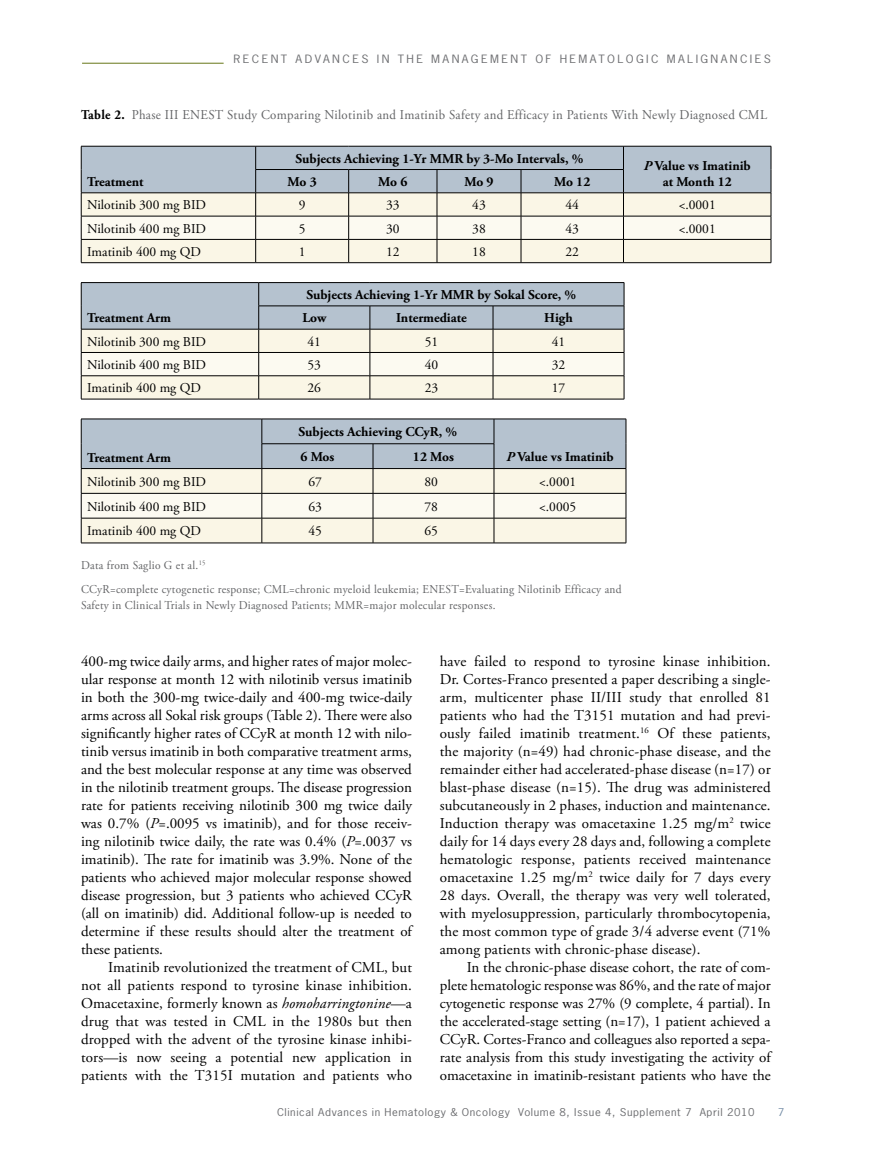
<style>
.page{position:relative;width:878px;height:1175px;background:#fff}
.page>*{position:absolute;margin:0;border:0;box-sizing:border-box;transform-origin:0 0}
.t1{font:15px/18px "Adobe Garamond Pro";color:#000;text-align:justify}
.t2{font:13.5px "Adobe Garamond Pro";color:#000}
.t3{font:700 13.5px/23.2px "Adobe Garamond Pro";color:#000}
.t4{font:13.5px "Adobe Garamond Pro";letter-spacing:.025em;color:#636466;scale:.95 1}
.t5{font:12px/24px "Adobe Garamond Pro";letter-spacing:.025em;color:#636466;scale:.95 1}
.t6{font:10.8px "News Gothic Std";letter-spacing:.2em;color:#6d6e71;scale:1.11 1}
.t7{font:10.2px "News Gothic Std";letter-spacing:.05em;color:#6d6e71;scale:1.11 1}
.t8{font:10.2px "News Gothic Std";color:#738ba5;scale:1.11 1}
.s1{font-weight:700;color:#000}
.s2{font-style:italic}
</style>
<div class="page">
<hr style="left:82px;top:63px;width:141px;height:1px;background:#677718">
<svg style="left:81px;top:146px;width:690px;height:116px"></svg>
<hr style="left:81px;top:262px;width:175px;height:1px;background:#000">
<hr style="left:256px;top:262px;width:92px;height:1px;background:#000">
<hr style="left:348px;top:262px;width:89px;height:1px;background:#000">
<hr style="left:437px;top:262px;width:84px;height:1px;background:#000">
<hr style="left:521px;top:262px;width:102px;height:1px;background:#000">
<hr style="left:623px;top:262px;width:148px;height:1px;background:#000">
<svg style="left:81px;top:282px;width:543px;height:117px"></svg>
<hr style="left:81px;top:399px;width:178px;height:1px;background:#000">
<hr style="left:259px;top:399px;width:111px;height:1px;background:#000">
<hr style="left:370px;top:399px;width:123px;height:1px;background:#000">
<hr style="left:493px;top:399px;width:131px;height:1px;background:#000">
<svg style="left:81px;top:419px;width:545px;height:123px"></svg>
<hr style="left:81px;top:542px;width:181px;height:1px;background:#000">
<hr style="left:262px;top:542px;width:111px;height:1px;background:#000">
<hr style="left:373px;top:542px;width:121px;height:1px;background:#000">
<hr style="left:494px;top:542px;width:132px;height:1px;background:#000">
<p class="t6" style="left:233px;top:52px;width:378px">Rec ent Adva nc es i n th e Managem ent o f Hema to lo gic</p>
<p class="t6" style="left:666px;top:52px;width:94px">Mali gnanci es</p>
<p class="t4" style="left:81px;top:107px;width:723px"><span class="s1">Table 2.</span> Phase III ENEST Study Comparing Nilotinib and Imatinib Safety and Efficacy in Patients With Newly Diagnosed CML</p>
<p class="t3" style="left:87px;top:170px;width:58px">Treatment</p>
<p class="t3" style="left:295px;top:147px;width:289px">Subjects Achieving 1-Yr MMR by 3-Mo Intervals, %</p>
<p class="t3" style="left:643px;top:154px;width:109px"><span class="s2">P</span> Value vs Imatinib</p>
<p class="t3" style="left:287px;top:170px;width:31px">Mo 3</p>
<p class="t3" style="left:378px;top:170px;width:31px">Mo 6</p>
<p class="t3" style="left:464px;top:170px;width:31px">Mo 9</p>
<p class="t3" style="left:554px;top:170px;width:38px">Mo 12</p>
<p class="t3" style="left:662px;top:170px;width:70px">at Month 12</p>
<p class="t2" style="left:87px;top:197px;width:120px">Nilotinib 300 mg BID</p>
<p class="t2" style="left:299px;top:197px;width:8px">9</p>
<p class="t2" style="left:386px;top:197px;width:15px">33</p>
<p class="t2" style="left:472px;top:197px;width:15px">43</p>
<p class="t2" style="left:565px;top:197px;width:15px">44</p>
<p class="t2" style="left:678px;top:197px;width:39px">&lt;.0001</p>
<p class="t2" style="left:87px;top:220px;width:120px">Nilotinib 400 mg BID</p>
<p class="t2" style="left:299px;top:220px;width:8px">5</p>
<p class="t2" style="left:386px;top:220px;width:15px">30</p>
<p class="t2" style="left:472px;top:220px;width:15px">38</p>
<p class="t2" style="left:565px;top:220px;width:15px">43</p>
<p class="t2" style="left:678px;top:220px;width:39px">&lt;.0001</p>
<p class="t2" style="left:87px;top:243px;width:115px">Imatinib 400 mg QD</p>
<p class="t2" style="left:299px;top:243px;width:8px">1</p>
<p class="t2" style="left:386px;top:243px;width:15px">12</p>
<p class="t2" style="left:472px;top:243px;width:15px">18</p>
<p class="t2" style="left:565px;top:243px;width:15px">22</p>
<p class="t3" style="left:87px;top:307px;width:85px">Treatment Arm</p>
<p class="t3" style="left:302px;top:283px;width:275px;text-indent:4px">Subjects Achieving 1-Yr MMR by Sokal Score, %<br>Low</p>
<p class="t3" style="left:396px;top:307px;width:72px">Intermediate</p>
<p class="t3" style="left:544px;top:307px;width:30px">High</p>
<p class="t2" style="left:87px;top:333px;width:120px">Nilotinib 300 mg BID</p>
<p class="t2" style="left:307px;top:333px;width:15px">41</p>
<p class="t2" style="left:424px;top:333px;width:15px">51</p>
<p class="t2" style="left:551px;top:333px;width:15px">41</p>
<p class="t2" style="left:87px;top:356px;width:120px">Nilotinib 400 mg BID</p>
<p class="t2" style="left:307px;top:356px;width:15px">53</p>
<p class="t2" style="left:424px;top:356px;width:15px">40</p>
<p class="t2" style="left:551px;top:356px;width:15px">32</p>
<p class="t2" style="left:87px;top:380px;width:115px">Imatinib 400 mg QD</p>
<p class="t2" style="left:307px;top:380px;width:15px">26</p>
<p class="t2" style="left:424px;top:380px;width:15px">23</p>
<p class="t2" style="left:551px;top:380px;width:15px">17</p>
<p class="t3" style="left:87px;top:446px;width:85px">Treatment Arm</p>
<p class="t3" style="left:298px;top:420px;width:160px;line-height:24.8px">Subjects Achieving CCyR, %<br>6 Mos</p>
<p class="t3" style="left:413px;top:445px;width:43px">12 Mos</p>
<p class="t3" style="left:506px;top:445px;width:109px"><span class="s2">P</span> Value vs Imatinib</p>
<p class="t2" style="left:87px;top:473px;width:120px">Nilotinib 300 mg BID</p>
<p class="t2" style="left:308px;top:473px;width:15px">67</p>
<p class="t2" style="left:424px;top:473px;width:15px">80</p>
<p class="t2" style="left:539px;top:473px;width:39px">&lt;.0001</p>
<p class="t2" style="left:87px;top:498px;width:120px">Nilotinib 400 mg BID</p>
<p class="t2" style="left:308px;top:498px;width:15px">63</p>
<p class="t2" style="left:424px;top:498px;width:15px">78</p>
<p class="t2" style="left:539px;top:498px;width:39px">&lt;.0005</p>
<p class="t2" style="left:87px;top:523px;width:115px">Imatinib 400 mg QD</p>
<p class="t2" style="left:308px;top:523px;width:15px">45</p>
<p class="t2" style="left:424px;top:523px;width:15px">65</p>
<p class="t5" style="left:81px;top:553px;width:570px">Data from Saglio G et al.<sup>15<br></sup>CCyR=complete cytogenetic response; CML=chronic myeloid leukemia; ENEST=Evaluating Nilotinib Efficacy and</p>
<p class="t5" style="left:81px;top:594px;width:438px">Safety in Clinical Trials in Newly Diagnosed Patients; MMR=major molecular responses.</p>
<p class="t1" style="left:81px;top:653px;width:332px">400-mg twice daily arms, and higher rates of major molec&shy;ular response at month 12 with nilotinib versus imatinib in both the 300-mg twice-daily and 400-mg twice-daily arms across all Sokal risk groups (Table 2). There were also significantly higher rates of CCyR at month 12 with nilo&shy;tinib versus imatinib in both comparative treatment arms, and the best molecular response at any time was observed in the nilotinib treatment groups. The disease progression rate for patients receiving nilotinib 300 mg twice daily was 0.7% (<span class="s2">P</span>=.0095 vs imatinib), and for those receiv&shy;ing nilotinib twice daily, the rate was 0.4% (<span class="s2">P</span>=.0037 vs imatinib). The rate for imatinib was 3.9%. None of the patients who achieved major molecular response showed disease progression, but 3 patients who achieved CCyR (all on imatinib) did. Additional follow-up is needed to determine if these results should alter the treatment of these patients.</p>
<p class="t1" style="left:81px;top:959px;width:332px;text-indent:27px">Imatinib revolutionized the treatment of CML, but not all patients respond to tyrosine kinase inhibition.<br>Omacetaxine, formerly known as <span class="s2">homoharringtonine</span>—a drug that was tested in CML in the 1980s but then dropped with the advent of the tyrosine kinase inhibi&shy;tors—is now seeing a potential new application in patients with the T315I mutation and patients who</p>
<p class="t1" style="left:439px;top:653px;width:332px">have failed to respond to tyrosine kinase inhibition.<br>Dr. Cortes-Franco presented a paper describing a single&shy;arm, multicenter phase II/III study that enrolled 81 patients who had the T3151 mutation and had previ&shy;ously failed imatinib treatment.<sup>16</sup> Of these patients, the majority (n=49) had chronic-phase disease, and the remainder either had accelerated-phase disease (n=17) or blast-phase disease (n=15). The drug was administered subcutaneously in 2 phases, induction and maintenance.<br>Induction therapy was omacetaxine 1.25 mg/m<sup>2</sup> twice daily for 14 days every 28 days and, following a complete hematologic response, patients received maintenance omacetaxine 1.25 mg/m<sup>2</sup> twice daily for 7 days every 28 days. Overall, the therapy was very well tolerated, with myelosuppression, particularly thrombocytopenia, the most common type of grade 3/4 adverse event (71% among patients with chronic-phase disease).</p>
<p class="t1" style="left:440px;top:959px;width:332px;text-indent:27px">In the chronic-phase disease cohort, the rate of com&shy;plete hematologic response was 86%, and the rate of major cytogenetic response was 27% (9 complete, 4 partial). In the accelerated-stage setting (n=17), 1 patient achieved a CCyR. Cortes-Franco and colleagues also reported a sepa&shy;rate analysis from this study investigating the activity of omacetaxine in imatinib-resistant patients who have the</p>
<p class="t7" style="left:277px;top:1105px;width:432px">Clinical Advances in Hematology &amp; Oncology Volume 8, Issue 4, Supplement 7 April 2010</p>
<p class="t8" style="left:777px;top:1105px;width:7px">7</p>
</div>
